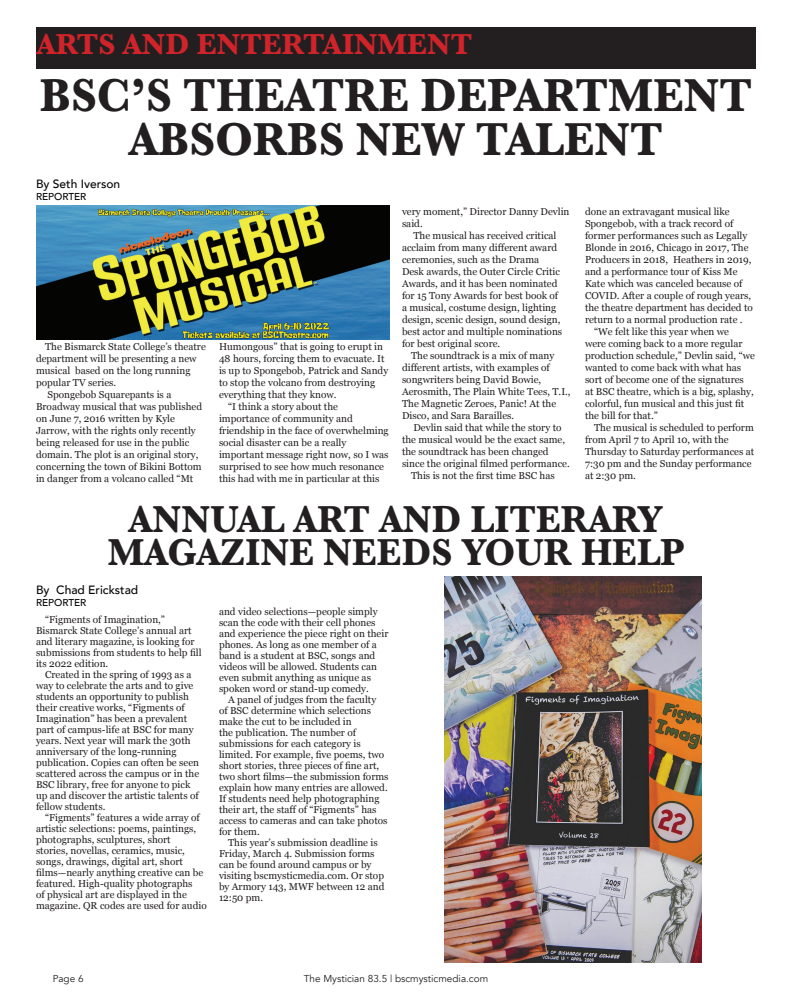
<style>
.page{position:relative;width:792px;height:1008px;background:#fff}
.page>*{position:absolute;margin:0;border:0;box-sizing:border-box;transform-origin:0 0}
.t1{font:700 48px/44px "Baskerville";color:#231f20;text-align:center;scale:.95 1}
.t2{font:700 39px/33px "Baskerville";color:#231f20;text-align:center;scale:.95 1}
.t3{font:700 30px "Baskerville";color:#d1232a}
.t4{font:500 12px "Avenir";color:#040503}
.t5{font:10px/12px "Georgia";color:#231f20}
.t6{font:10px "Avenir";color:#231f20}
.t7{font:500 10px "Avenir";color:#040503}
</style>
<div class="page">
<div style="left:36px;top:27px;width:720px;height:42px;background:#231f20"></div>
<img style="left:444px;top:576px;width:258px;height:387px">
<img style="left:36px;top:205px;width:354px;height:135px">
<p class="t3" style="left:37px;top:23px;width:437px">ARTS AND ENTERTAINMENT</p>
<p class="t1" style="left:40px;top:73px;width:751px">BSC’S THEATRE DEPARTMENT<br>ABSORBS NEW TALENT</p>
<p class="t4" style="left:36px;top:173px;width:86px">By Seth Iverson</p>
<p class="t7" style="left:36px;top:187px;width:52px">REPORTER</p>
<p class="t5" style="left:36px;top:340px;width:171px;text-indent:9px">The Bismarck State College’s theatre department will be presenting a new musical based on the long running popular TV series.</p>
<p class="t5" style="left:36px;top:388px;width:168px;text-indent:11px">Spongebob Squarepants is a Broadway musical that was published on June 7, 2016 written by Kyle Jarrow, with the rights only recently being released for use in the public domain. The plot is an original story, concerning the town of Bikini Bottom in danger from a volcano called “Mt</p>
<p class="t5" style="left:219px;top:340px;width:171px">Humongous” that is going to erupt in 48 hours, forcing them to evacuate. It is up to Spongebob, Patrick and Sandy to stop the volcano from destroying everything that they know.</p>
<p class="t5" style="left:219px;top:400px;width:171px;text-indent:9px">“I think a story about the importance of community and friendship in the face of overwhelming social disaster can be a really important message right now, so I was surprised to see how much resonance this had with me in particular at this</p>
<p class="t5" style="left:402px;top:205px;width:169px">very moment,” Director Danny Devlin said.</p>
<p class="t5" style="left:402px;top:229px;width:162px;text-indent:11px">The musical has received critical acclaim from many different award ceremonies, such as the Drama Desk awards, the Outer Circle Critic Awards, and it has been nominated for 15 Tony Awards for best book of a musical, costume design, lighting design, scenic design, sound design, best actor and multiple nominations for best original score.</p>
<p class="t5" style="left:402px;top:349px;width:170px;text-indent:9px">The soundtrack is a mix of many different artists, with examples of songwriters being David Bowie, Aerosmith, The Plain White Tees, T.I., The Magnetic Zeroes, Panic! At the Disco, and Sara Barailles.</p>
<p class="t5" style="left:402px;top:421px;width:169px;text-indent:11px">Devlin said that while the story to the musical would be the exact same, the soundtrack has been changed since the original filmed performance.</p>
<p class="t5" style="left:411px;top:469px;width:145px">This is not the first time BSC has</p>
<p class="t5" style="left:585px;top:205px;width:169px">done an extravagant musical like Spongebob, with a track record of former performances such as Legally Blonde in 2016, Chicago in 2017, The Producers in 2018, Heathers in 2019, and a performance tour of Kiss Me Kate which was canceled because of COVID. After a couple of rough years, the theatre department has decided to return to a normal production rate .</p>
<p class="t5" style="left:585px;top:325px;width:172px;text-indent:9px">“We felt like this year when we<br>were coming back to a more regular production schedule,” Devlin said, “we wanted to come back with what has sort of become one of the signatures<br>at BSC theatre, which is a big, splashy, colorful, fun musical and this just fit the bill for that.”</p>
<p class="t5" style="left:585px;top:421px;width:171px;text-indent:9px">The musical is scheduled to perform from April 7 to April 10, with the<br>Thursday to Saturday performances at<br>7:30 pm and the Sunday performance at 2:30 pm.</p>
<p class="t2" style="left:108px;top:503px;width:608px">ANNUAL ART AND LITERARY<br>MAGAZINE NEEDS YOUR HELP</p>
<p class="t4" style="left:36px;top:579px;width:104px">By Chad Erickstad</p>
<p class="t7" style="left:36px;top:594px;width:52px">REPORTER</p>
<p class="t5" style="left:36px;top:614px;width:167px;line-height:11px;text-indent:9px">“Figments of Imagination,”<br>Bismarck State College’s annual art and literary magazine, is looking for submissions from students to help fill its 2022 edition.</p>
<p class="t5" style="left:36px;top:669px;width:165px;line-height:11px;text-indent:9px">Created in the spring of 1993 as a way to celebrate the arts and to give students an opportunity to publish their creative works, “Figments of Imagination” has been a prevalent part of campus-life at BSC for many years. Next year will mark the 30th anniversary of the long-running publication. Copies can often be seen scattered across the campus or in the BSC library, free for anyone to pick up and discover the artistic talents of fellow students.</p>
<p class="t5" style="left:36px;top:812px;width:172px;line-height:11px;text-indent:9px">“Figments” features a wide array of artistic selections: poems, paintings, photographs, sculptures, short<br>stories, novellas, ceramics, music, songs, drawings, digital art, short films—nearly anything creative can be featured. High-quality photographs<br>of physical art are displayed in the magazine. QR codes are used for audio</p>
<p class="t5" style="left:219px;top:606px;width:171px;line-height:11px">and video selections—people simply scan the code with their cell phones and experience the piece right on their phones. As long as one member of a band is a student at BSC, songs and videos will be allowed. Students can even submit anything as unique as spoken word or stand-up comedy.</p>
<p class="t5" style="left:219px;top:694px;width:171px;line-height:11px;text-indent:9px">A panel of judges from the faculty<br>of BSC determine which selections make the cut to be included in<br>the publication. The number of submissions for each category is limited. For example, five poems, two short stories, three pieces of fine art, two short films—the submission forms explain how many entries are allowed.<br>If students need help photographing their art, the staff of “Figments” has access to cameras and can take photos for them.</p>
<p class="t5" style="left:219px;top:837px;width:167px;line-height:11px;text-indent:9px">This year’s submission deadline is<br>Friday, March 4. Submission forms can be found around campus or by visiting bscmysticmedia.com. Or stop by Armory 143, MWF between 12 and<br>12:50 pm.</p>
<p class="t6" style="left:53px;top:973px;width:32px">Page 6</p>
<p class="t6" style="left:304px;top:973px;width:186px">The Mystician 83.5 | bscmysticmedia.com</p>
</div>
